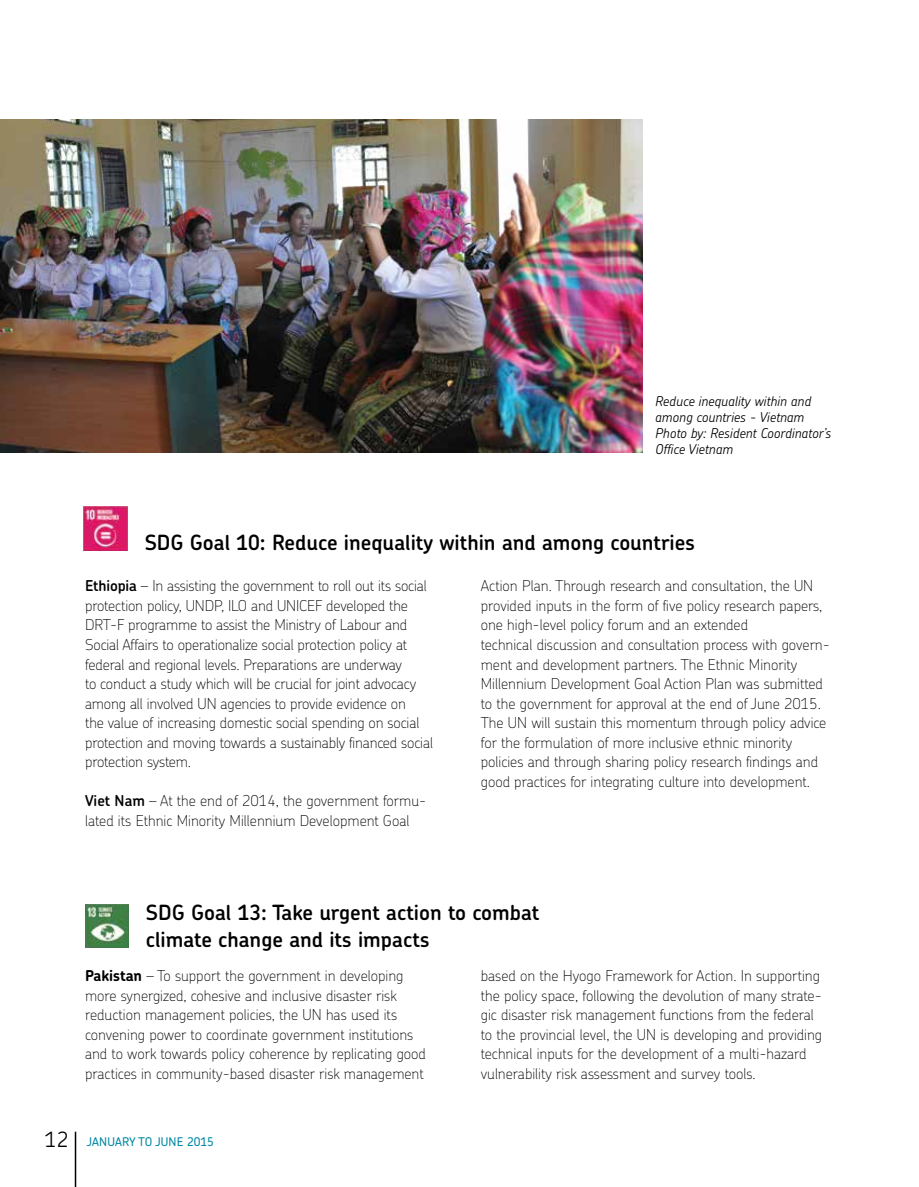
<style>
.page{position:relative;width:919px;height:1187px;background:#fff}
.page>*{position:absolute;margin:0;border:0;box-sizing:border-box;transform-origin:0 0}
.t1{font:600 21px/27px "Chevin Pro";color:#000}
.t2{font:100 15px/19.5px "Chevin Pro";color:#000}
.t3{font:italic 300 13.5px/16.2px "Chevin Pro";color:#000}
.t4{font:500 12px "Chevin Pro";letter-spacing:.015em;color:#0088a4}
.s1{font-weight:600}
.s2{font-weight:700}
.s3{font-weight:300;font-size:21px;color:#000}
</style>
<div class="page">
<hr style="left:75px;top:1131px;width:1px;height:55px;background:#000">
<img style="left:0;top:119px;width:642px;height:333px">
<img style="left:85px;top:904px;width:44px;height:43px">
<img style="left:84px;top:506px;width:44px;height:44px">
<p class="t3" style="left:655px;top:392px;width:177px">Reduce inequality within and among countries - Vietnam<br>Photo by: Resident Coordinator’s<br>Office Vietnam</p>
<h1 class="t1" style="left:145px;top:528px;width:551px">SDG Goal 10: Reduce inequality within and among countries</h1>
<p class="t2" style="left:85px;top:575px;width:349px"><span class="s1">Ethiopia</span> – In assisting the government to roll out its social protection policy, UNDP, ILO and UNICEF developed the DRT-F programme to assist the Ministry of Labour and Social Affairs to operationalize social protection policy at federal and regional levels. Preparations are underway<br>to conduct a study which will be crucial for joint advocacy among all involved UN agencies to provide evidence on<br>the value of increasing domestic social spending on social protection and moving towards a sustainably financed social protection system.</p>
<p class="t2" style="left:85px;top:790px;width:343px"><span class="s1">Viet Nam</span> – At the end of 2014, the government formu&shy;lated its Ethnic Minority Millennium Development Goal</p>
<p class="t2" style="left:480px;top:575px;width:350px">Action Plan. Through research and consultation, the UN provided inputs in the form of five policy research papers, one high-level policy forum and an extended<br>technical discussion and consultation process with govern&shy;ment and development partners. The Ethnic Minority Millennium Development Goal Action Plan was submitted to the government for approval at the end of June 2015.<br>The UN will sustain this momentum through policy advice for the formulation of more inclusive ethnic minority policies and through sharing policy research findings and good practices for integrating culture into development.</p>
<h1 class="t1" style="left:146px;top:898px;width:395px">SDG Goal 13: Take urgent action to combat climate change and its impacts</h1>
<p class="t2" style="left:85px;top:965px;width:342px"><span class="s2">Pakistan</span> – To support the government in developing more synergized, cohesive and inclusive disaster risk reduction management policies, the UN has used its convening power to coordinate government institutions and to work towards policy coherence by replicating good practices in community-based disaster risk management</p>
<p class="t2" style="left:480px;top:965px;width:343px">based on the Hyogo Framework for Action. In supporting the policy space, following the devolution of many strate&shy;gic disaster risk management functions from the federal to the provincial level, the UN is developing and providing technical inputs for the development of a multi-hazard vulnerability risk assessment and survey tools.</p>
<p class="t4" style="left:45px;top:1133px;width:170px"><span class="s3">12</span> JANUARY TO JUNE 2015</p>
</div>
